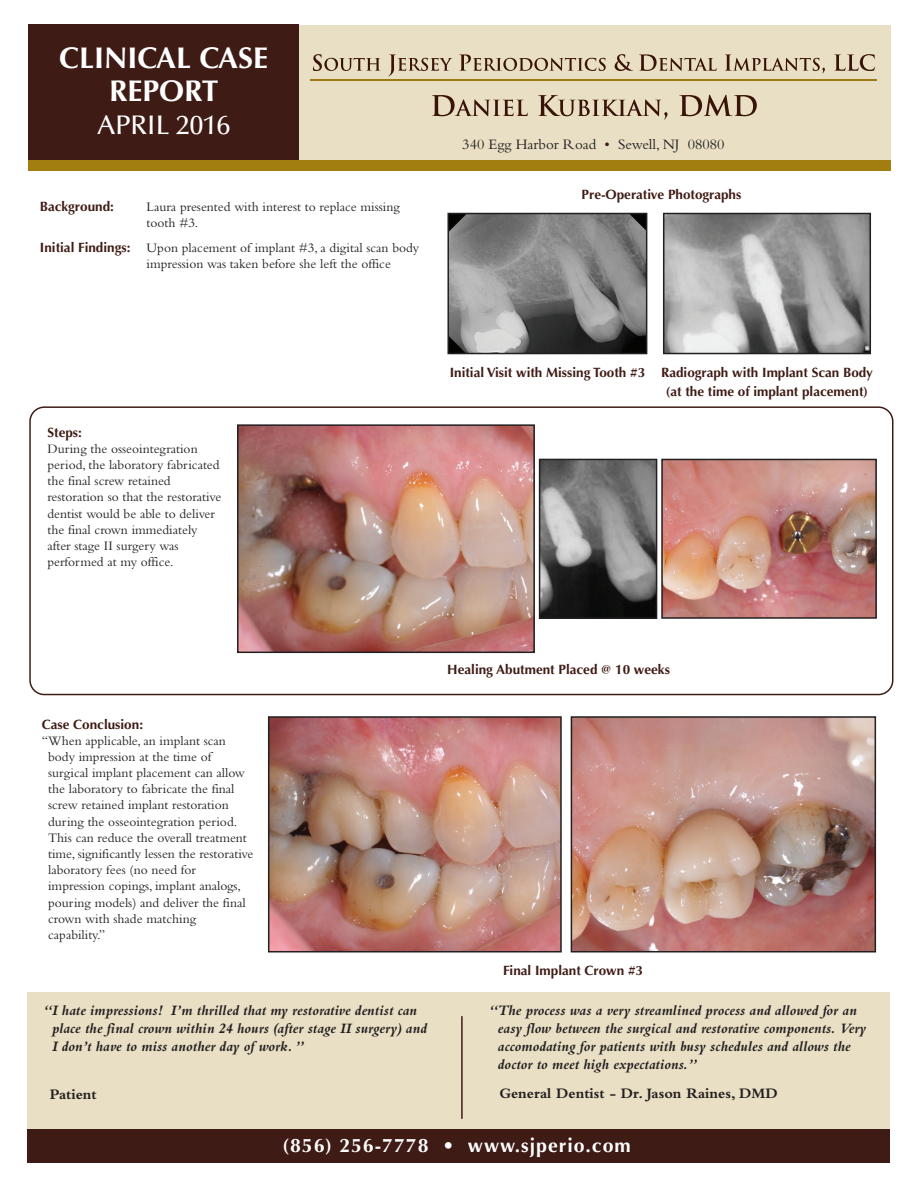
<style>
.page{position:relative;width:918px;height:1188px;background:#fff}
.page>*{position:absolute;margin:0;border:0;box-sizing:border-box;transform-origin:0 0}
.t1{font:700 30px/33px "Optima";color:#fff;text-align:center}
.t2{font:500 27px "Optima";color:#fff}
.t3{font:700 19.5px "Optima";letter-spacing:.05em;color:#fff}
.t4{font:italic 700 15px/18px "Bembo";color:#231f20}
.t5{font:700 15px "Bembo";color:#231f20}
.t6{font:15px "Bembo";color:#231f20}
.t7{font:13.5px/16.2px "Bembo";color:#231f20}
.t8{font:700 13.5px/19.4px "Optima";color:#3f1b15}
.s1{font-family:"Optima";font-weight:700;color:#3f1b15}
.s2{color:#3f1b15}
</style>
<div class="page">
<svg style="left:29px;top:406px;width:864px;height:289px"></svg>
<div style="left:28px;top:992px;width:862px;height:150px;background:#e9dfc4"></div>
<div style="left:29px;top:136px;width:862px;height:35px;background:#a27e10"></div>
<div style="left:289px;top:25px;width:602px;height:135px;background:#e9dfc4"></div>
<div style="left:29px;top:25px;width:270px;height:135px;background:#3f1b15"></div>
<hr style="left:310px;top:80px;width:567px;height:1px;background:#9d7a11">
<svg style="left:313px;top:54px;width:67px;height:17px"></svg>
<svg style="left:388px;top:54px;width:64px;height:22px"></svg>
<svg style="left:459px;top:54px;width:147px;height:17px"></svg>
<svg style="left:615px;top:54px;width:18px;height:17px"></svg>
<svg style="left:639px;top:54px;width:78px;height:17px"></svg>
<svg style="left:725px;top:54px;width:100px;height:19px"></svg>
<svg style="left:834px;top:54px;width:41px;height:17px"></svg>
<svg style="left:432px;top:95px;width:96px;height:21px"></svg>
<svg style="left:538px;top:95px;width:130px;height:25px"></svg>
<svg style="left:679px;top:95px;width:78px;height:21px"></svg>
<div style="left:28px;top:1129px;width:862px;height:33px;background:#3f1b15"></div>
<img style="left:666px;top:216px;width:202px;height:135px">
<div style="left:663px;top:213px;width:208px;height:141px;border:2px solid #231f20"></div>
<img style="left:450px;top:216px;width:194px;height:135px">
<div style="left:447px;top:213px;width:200px;height:141px;border:2px solid #231f20"></div>
<img style="left:271px;top:719px;width:288px;height:230px">
<div style="left:268px;top:716px;width:294px;height:236px;border:2px solid #231f20"></div>
<img style="left:574px;top:719px;width:299px;height:230px">
<div style="left:571px;top:716px;width:305px;height:236px;border:2px solid #231f20"></div>
<img style="left:240px;top:427px;width:292px;height:223px">
<div style="left:237px;top:424px;width:298px;height:229px;border:2px solid #231f20"></div>
<img style="left:664px;top:462px;width:210px;height:154px">
<div style="left:661px;top:459px;width:216px;height:160px;border:2px solid #231f20"></div>
<hr style="left:461px;top:1016px;width:2px;height:103px;background:#3f1b15">
<img style="left:542px;top:462px;width:112px;height:154px">
<div style="left:539px;top:459px;width:118px;height:160px;border:2px solid #231f20"></div>
<h1 class="t1" style="left:59px;top:41px;width:211px">CLINICAL CASE<br>REPORT</h1>
<h2 class="t2" style="left:97px;top:114px;width:134px">APRIL 2016</h2>
<p class="t8" style="left:40px;top:197px;width:76px">Background:</p>
<p class="t7" style="left:147px;top:201px;width:255px">Laura presented with interest to replace missing tooth #3.</p>
<p class="t7" style="left:147px;top:241px;width:274px;text-indent:-107px"><span class="s1">Initial Findings:</span> Upon placement of implant #3, a digital scan body impression was taken before she left the office</p>
<p class="t6" style="left:462px;top:139px;width:264px">340 Egg Harbor Road <span class="s2">•</span> Sewell, NJ 08080</p>
<p class="t8" style="left:582px;top:185px;width:161px">Pre-Operative Photographs</p>
<p class="t8" style="left:47px;top:423px;width:36px">Steps:</p>
<p class="t7" style="left:47px;top:442px;width:175px">During the osseointegration period, the laboratory fabricated the final screw retained restoration so that the restorative dentist would be able to deliver the final crown immediately after stage II surgery was performed at my office.</p>
<p class="t8" style="left:666px;top:363px;width:209px;text-indent:-216px">Initial Visit with Missing Tooth #3 Radiograph with Implant Scan Body (at the time of implant placement)</p>
<p class="t8" style="left:42px;top:715px;width:103px">Case Conclusion:</p>
<p class="t7" style="left:48px;top:734px;width:207px;text-indent:-6px">“When applicable, an implant scan body impression at the time of surgical implant placement can allow the laboratory to fabricate the final screw retained implant restoration during the osseointegration period.<br>This can reduce the overall treatment time, significantly lessen the restorative laboratory fees (no need for impression copings, implant analogs, pouring models) and deliver the final crown with shade matching capability.”</p>
<p class="t4" style="left:52px;top:1003px;width:377px;text-indent:-9px">“I hate impressions! I’m thrilled that my restorative dentist can place the final crown within 24 hours (after stage II surgery) and<br>I don’t have to miss another day of work. ”</p>
<p class="t5" style="left:50px;top:1089px;width:48px">Patient</p>
<p class="t8" style="left:447px;top:660px;width:224px">Healing Abutment Placed @ 10 weeks</p>
<p class="t8" style="left:503px;top:961px;width:141px">Final Implant Crown #3</p>
<p class="t4" style="left:498px;top:1003px;width:370px;text-indent:-9px">“The process was a very streamlined process and allowed for an easy flow between the surgical and restorative components. Very accomodating for patients with busy schedules and allows the doctor to meet high expectations.”</p>
<p class="t5" style="left:499px;top:1088px;width:280px">General Dentist - Dr. Jason Raines, DMD</p>
<h3 class="t3" style="left:283px;top:1134px;width:350px">(856) 256-7778 • www.sjperio.com</h3>
</div>
